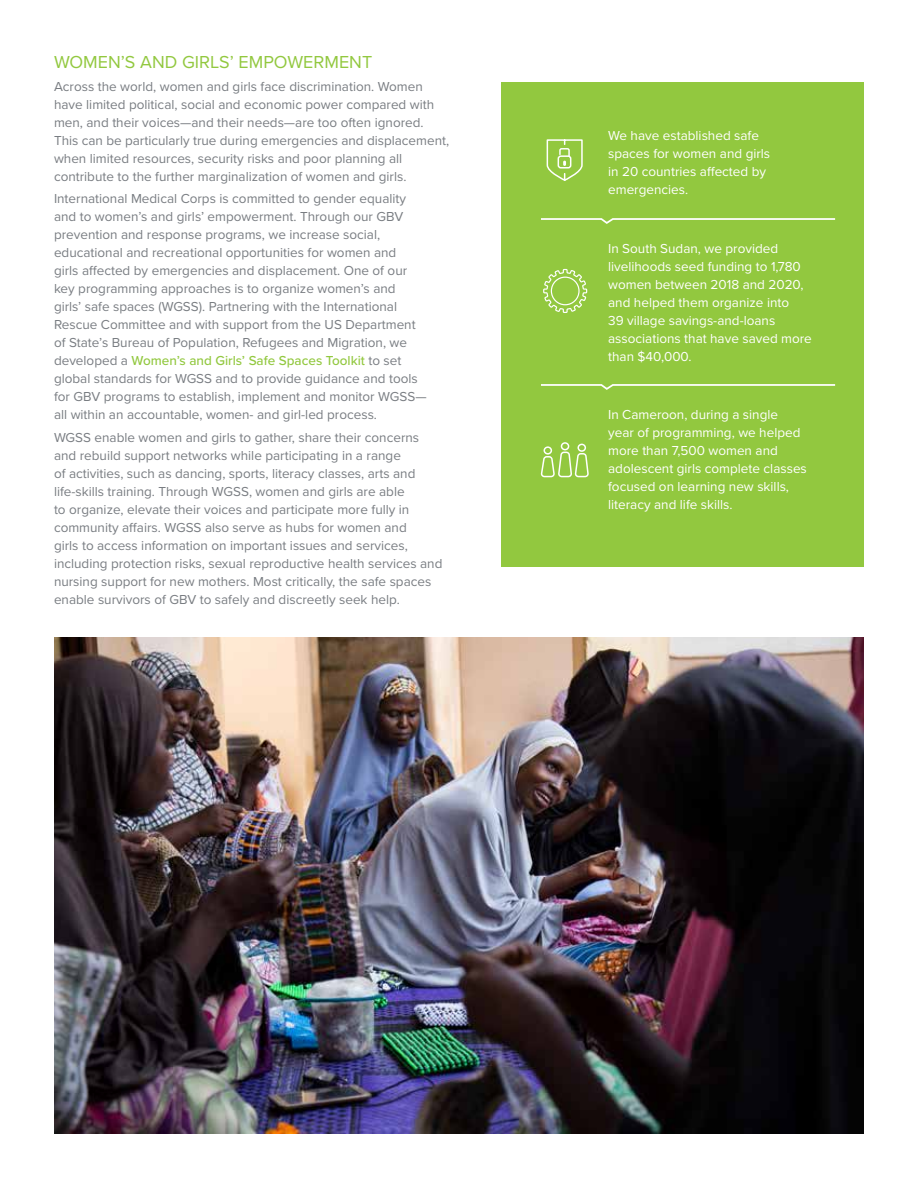
<style>
.page{position:relative;width:918px;height:1188px;background:#fff}
.page>*{position:absolute;margin:0;border:0;box-sizing:border-box;transform-origin:0 0}
.t1{font:18px "Proxima Nova";color:#92c83f}
.t2{font:13.5px/18px "Proxima Nova";color:#797d82}
.t3{font:13.5px/18px "Proxima Nova";color:#fff}
.s1{font-weight:500;color:#92c83f}
</style>
<div class="page">
<img style="left:54px;top:637px;width:810px;height:497px">
<div style="left:501px;top:82px;width:363px;height:485px;background:#92c83f"></div>
<svg style="left:541px;top:218px;width:295px;height:6px"></svg>
<svg style="left:541px;top:384px;width:295px;height:6px"></svg>
<svg style="left:546px;top:139px;width:37px;height:42px"></svg>
<svg style="left:540px;top:442px;width:49px;height:36px"></svg>
<svg style="left:543px;top:268px;width:45px;height:45px"></svg>
<h1 class="t1" style="left:54px;top:49px;width:320px">WOMEN’S AND GIRLS’ EMPOWERMENT</h1>
<p class="t2" style="left:54px;top:77px;width:397px">Across the world, women and girls face discrimination. Women have limited political, social and economic power compared with men, and their voices—and their needs—are too often ignored.<br>This can be particularly true during emergencies and displacement, when limited resources, security risks and poor planning all contribute to the further marginalization of women and girls.</p>
<p class="t2" style="left:54px;top:189px;width:374px">International Medical Corps is committed to gender equality and to women’s and girls’ empowerment. Through our GBV prevention and response programs, we increase social, educational and recreational opportunities for women and<br>girls affected by emergencies and displacement. One of our key programming approaches is to organize women’s and<br>girls’ safe spaces (WGSS). Partnering with the International Rescue Committee and with support from the US Department of State’s Bureau of Population, Refugees and Migration, we developed a <span class="s1">Women’s and Girls’ Safe Spaces Toolkit</span> to set global standards for WGSS and to provide guidance and tools for GBV programs to establish, implement and monitor WGSS— all within an accountable, women- and girl-led process.</p>
<p class="t2" style="left:54px;top:428px;width:390px">WGSS enable women and girls to gather, share their concerns and rebuild support networks while participating in a range<br>of activities, such as dancing, sports, literacy classes, arts and life-skills training. Through WGSS, women and girls are able<br>to organize, elevate their voices and participate more fully in community affairs. WGSS also serve as hubs for women and<br>girls to access information on important issues and services, including protection risks, sexual reproductive health services and nursing support for new mothers. Most critically, the safe spaces enable survivors of GBV to safely and discreetly seek help.</p>
<p class="t3" style="left:608px;top:126px;width:164px">We have established safe spaces for women and girls in 20 countries affected by emergencies.</p>
<p class="t3" style="left:608px;top:239px;width:205px">In South Sudan, we provided livelihoods seed funding to 1,780 women between 2018 and 2020, and helped them organize into<br>39 village savings-and-loans associations that have saved more than $40,000.</p>
<p class="t3" style="left:608px;top:405px;width:200px">In Cameroon, during a single year of programming, we helped more than 7,500 women and adolescent girls complete classes focused on learning new skills, literacy and life skills.</p>
</div>
